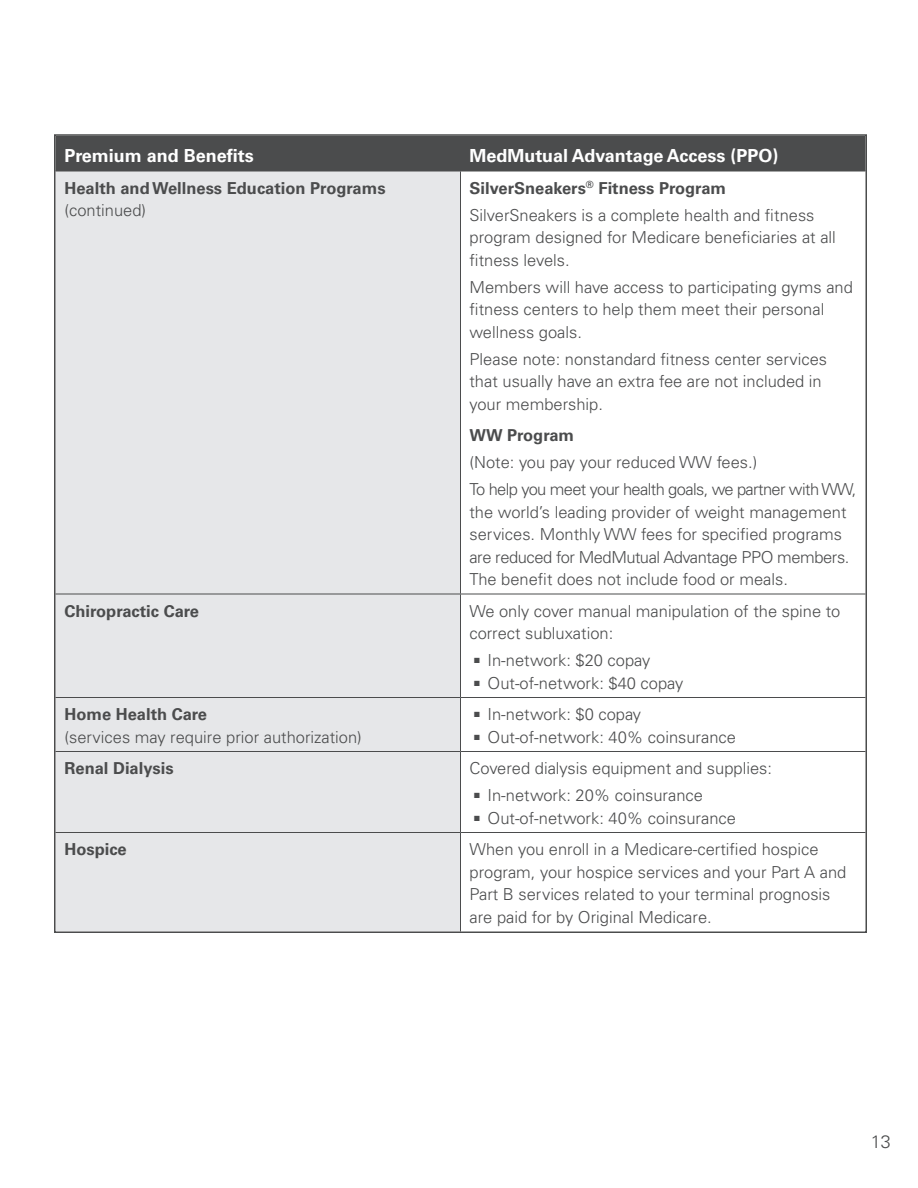
<style>
.page{position:relative;width:918px;height:1188px;background:#fff}
.page>*{position:absolute;margin:0;border:0;box-sizing:border-box;transform-origin:0 0}
.t1{font:700 18px "Univers LT Std";color:#fff}
.t2{font:300 18px "Univers LT Std";color:#4b4c4d}
.t3{font:300 16.5px/22.5px "Univers LT Std";color:#4b4c4d}
.t4{font:700 16.5px "Univers LT Std";color:#4b4c4d}
</style>
<div class="page">
<div style="left:57px;top:137px;width:807px;height:34px;background:#4b4c4d"></div>
<div style="left:57px;top:172px;width:403px;height:758px;background:#e6e7e9"></div>
<hr style="left:56px;top:171px;width:404px;height:1px;background:#4b4c4d">
<hr style="left:460px;top:171px;width:406px;height:1px;background:#4b4c4d">
<hr style="left:460px;top:171px;width:1px;height:423px;background:#4b4c4d">
<hr style="left:56px;top:594px;width:404px;height:1px;background:#4b4c4d">
<hr style="left:460px;top:594px;width:406px;height:1px;background:#4b4c4d">
<hr style="left:460px;top:594px;width:1px;height:103px;background:#4b4c4d">
<hr style="left:56px;top:697px;width:404px;height:1px;background:#4b4c4d">
<hr style="left:460px;top:697px;width:406px;height:1px;background:#4b4c4d">
<hr style="left:460px;top:698px;width:1px;height:53px;background:#4b4c4d">
<hr style="left:56px;top:751px;width:404px;height:1px;background:#4b4c4d">
<hr style="left:460px;top:751px;width:406px;height:1px;background:#4b4c4d">
<hr style="left:460px;top:752px;width:1px;height:80px;background:#4b4c4d">
<hr style="left:56px;top:832px;width:404px;height:1px;background:#4b4c4d">
<hr style="left:460px;top:832px;width:406px;height:1px;background:#4b4c4d">
<hr style="left:460px;top:833px;width:1px;height:99px;background:#4b4c4d">
<p class="t1" style="left:64px;top:145px;width:191px">Premium and Benefits</p>
<p class="t1" style="left:470px;top:145px;width:311px">MedMutual Advantage Access (PPO)</p>
<p class="t4" style="left:64px;top:178px;width:323px">Health and Wellness Education Programs</p>
<p class="t3" style="left:64px;top:199px;width:83px">(continued)</p>
<p class="t4" style="left:470px;top:178px;width:258px">SilverSneakers<sup>®</sup> Fitness Program</p>
<p class="t3" style="left:470px;top:203px;width:368px">SilverSneakers is a complete health and fitness program designed for Medicare beneficiaries at all fitness levels.</p>
<p class="t3" style="left:470px;top:275px;width:385px">Members will have access to participating gyms and fitness centers to help them meet their personal wellness goals.</p>
<p class="t3" style="left:470px;top:347px;width:359px">Please note: nonstandard fitness center services that usually have an extra fee are not included in your membership.</p>
<p class="t4" style="left:470px;top:426px;width:106px">WW Program</p>
<p class="t3" style="left:470px;top:451px;width:289px">(Note: you pay your reduced WW fees.)</p>
<p class="t3" style="left:470px;top:478px;width:388px">To help you meet your health goals, we partner with WW, the world’s leading provider of weight management services. Monthly WW fees for specified programs are reduced for MedMutual Advantage PPO members.<br>The benefit does not include food or meals.</p>
<p class="t4" style="left:64px;top:601px;width:136px">Chiropractic Care</p>
<p class="t3" style="left:470px;top:599px;width:372px">We only cover manual manipulation of the spine to correct subluxation:</p>
<p class="t3" style="left:474px;top:649px;width:178px">■ In-network: $20 copay</p>
<p class="t3" style="left:474px;top:671px;width:211px">■ Out-of-network: $40 copay</p>
<p class="t4" style="left:64px;top:705px;width:144px">Home Health Care</p>
<p class="t3" style="left:64px;top:725px;width:299px">(services may require prior authorization)</p>
<p class="t3" style="left:474px;top:703px;width:169px">■ In-network: $0 copay</p>
<p class="t3" style="left:474px;top:725px;width:263px">■ Out-of-network: 40% coinsurance</p>
<p class="t4" style="left:64px;top:759px;width:111px">Renal Dialysis</p>
<p class="t3" style="left:470px;top:757px;width:304px">Covered dialysis equipment and supplies:</p>
<p class="t3" style="left:474px;top:784px;width:230px">■ In-network: 20% coinsurance</p>
<p class="t3" style="left:474px;top:806px;width:263px">■ Out-of-network: 40% coinsurance</p>
<p class="t4" style="left:64px;top:840px;width:64px">Hospice</p>
<p class="t3" style="left:470px;top:838px;width:378px">When you enroll in a Medicare-certified hospice program, your hospice services and your Part A and Part B services related to your terminal prognosis are paid for by Original Medicare.</p>
<p class="t2" style="left:871px;top:1130px;width:22px">13</p>
</div>
